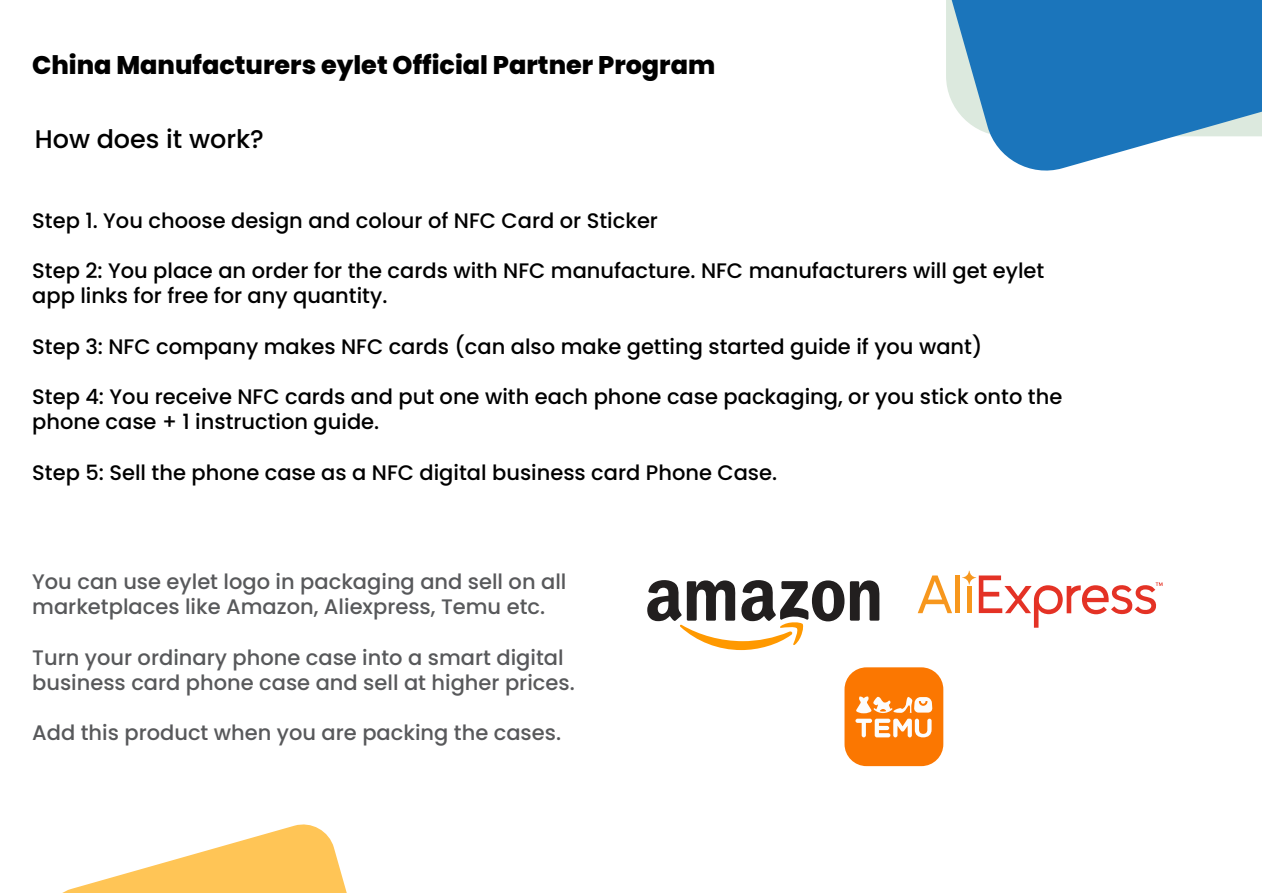
<style>
.page{position:relative;width:1263px;height:893px;background:#fff}
.page>*{position:absolute;margin:0;border:0;box-sizing:border-box;transform-origin:0 0}
.t1{font:800 25.5px "Poppins";color:#000}
.t2{font:500 25.5px "Poppins";color:#000}
.t3{font:500 21px/25.2px "Poppins";color:#000}
.t4{font:500 21px/25.2px "Poppins";color:#58595b}
</style>
<div class="page">
<svg style="left:946px;top:0;width:316px;height:171px;background:#4a91c7"></svg>
<svg style="left:62px;top:824px;width:285px;height:69px"></svg>
<svg style="left:918px;top:575px;width:34px;height:38px"></svg>
<div style="left:955px;top:575px;width:5px;height:38px;background:#f7971d"></div>
<svg style="left:962px;top:571px;width:200px;height:57px"></svg>
<svg style="left:850px;top:580px;width:29px;height:41px"></svg>
<svg style="left:647px;top:580px;width:197px;height:70px"></svg>
<svg style="left:844px;top:667px;width:99px;height:99px;background:#fb9031"></svg>
<p class="t1" style="left:32px;top:50px;width:685px">China Manufacturers eylet Official Partner Program</p>
<p class="t2" style="left:35px;top:124px;width:231px">How does it work?</p>
<p class="t3" style="left:32px;top:208px;width:627px">Step 1. You choose design and colour of NFC Card or Sticker</p>
<p class="t3" style="left:32px;top:258px;width:1014px">Step 2: You place an order for the cards with NFC manufacture. NFC manufacturers will get eylet app links for free for any quantity.</p>
<p class="t3" style="left:32px;top:334px;width:952px">Step 3: NFC company makes NFC cards (can also make getting started guide if you want)</p>
<p class="t3" style="left:32px;top:384px;width:1031px">Step 4: You receive NFC cards and put one with each phone case packaging, or you stick onto the phone case + 1 instruction guide.</p>
<p class="t3" style="left:32px;top:460px;width:746px">Step 5: Sell the phone case as a NFC digital business card Phone Case.</p>
<p class="t4" style="left:32px;top:569px;width:536px">You can use eylet logo in packaging and sell on all marketplaces like Amazon, Aliexpress, Temu etc.</p>
<p class="t4" style="left:32px;top:645px;width:544px">Turn your ordinary phone case into a smart digital business card phone case and sell at higher prices.</p>
<p class="t4" style="left:32px;top:720px;width:530px">Add this product when you are packing the cases.</p>
</div>
